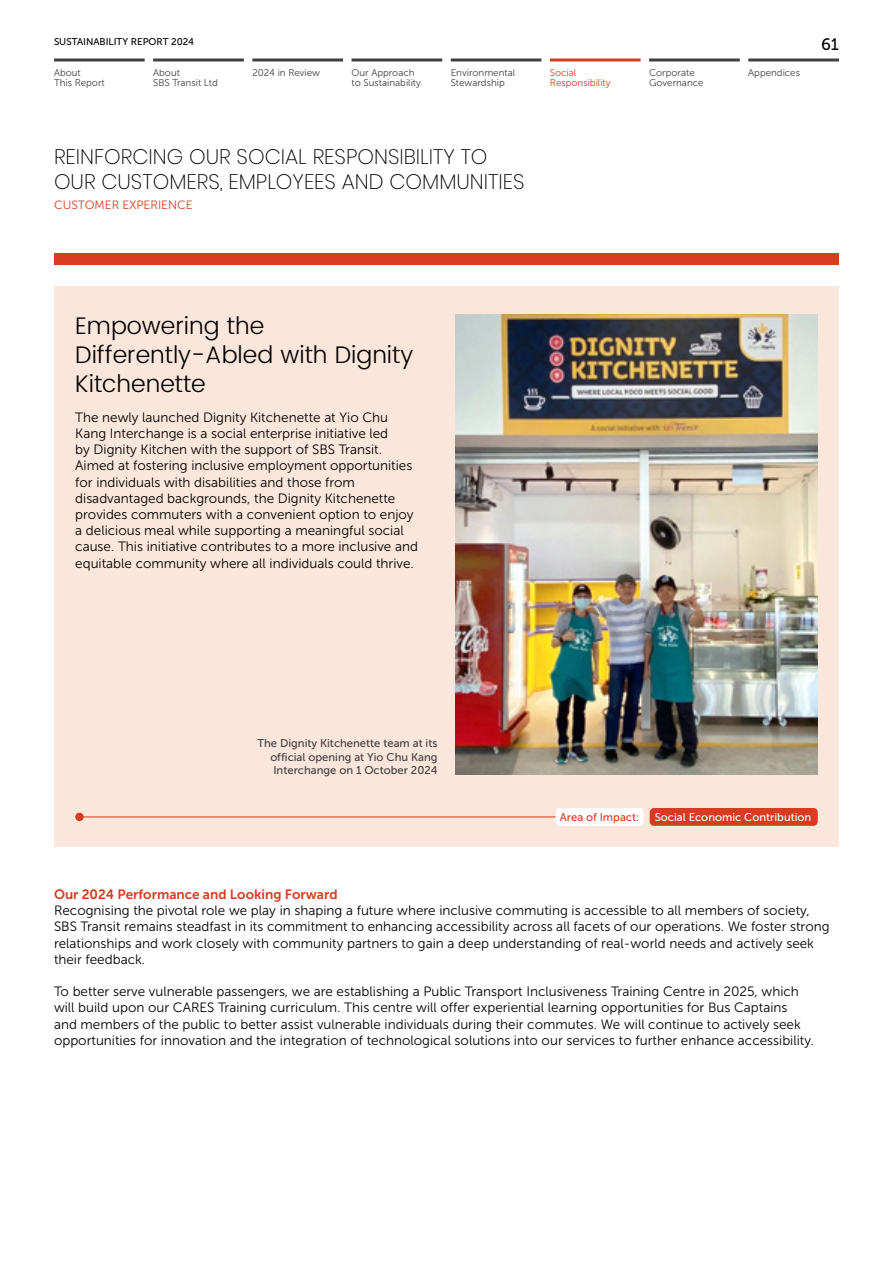
<style>
.page{position:relative;width:893px;height:1263px;background:#fff}
.page>*{position:absolute;margin:0;border:0;box-sizing:border-box;transform-origin:0 0}
.t1{font:300 24px/28.8px "Poppins";color:#000}
.t2{font:200 21px/25.2px "Poppins";color:#000}
.t3{font:16.5px "Museo Sans 500";color:#000}
.t4{font:13.5px/16.2px "Museo Sans 300";color:#000}
.t5{font:13.5px "Museo Sans 700";color:#d93b20}
.t6{font:12px "Museo Sans 300";color:#d93b20}
.t7{font:11.25px/13.5px "Museo Sans 500";color:#414042;text-align:justify}
.t8{font:11.25px "Museo Sans 500";color:#fff}
.t9{font:11.25px "Museo Sans 500";color:#d93b20}
.t10{font:9.75px/10.5px "Museo Sans 300";color:#414042}
.t11{font:9.75px "Museo Sans 500";color:#000}
.t12{font:9.75px/10.5px "Museo Sans 300";color:#d93b20}
</style>
<div class="page">
<div style="left:54px;top:286px;width:785px;height:561px;background:#fae6da"></div>
<div style="left:54px;top:253px;width:785px;height:12px;background:#d93b20"></div>
<img style="left:455px;top:314px;width:363px;height:460px">
<div style="left:650px;top:808px;width:168px;height:18px;background:#d93b20;border-radius:4px"></div>
<hr style="left:79px;top:816px;width:481px;height:1px;background:#d93b20">
<div style="left:75px;top:813px;width:9px;height:8px;background:#d93b20;border-radius:50%"></div>
<div style="left:556px;top:808px;width:88px;height:18px;background:#fff;border-radius:4px"></div>
<hr style="left:54px;top:59px;width:91px;height:3px;background:#414042">
<hr style="left:748px;top:59px;width:91px;height:3px;background:#414042">
<hr style="left:153px;top:59px;width:91px;height:3px;background:#414042">
<hr style="left:252px;top:59px;width:91px;height:3px;background:#414042">
<hr style="left:352px;top:59px;width:90px;height:3px;background:#414042">
<hr style="left:451px;top:59px;width:90px;height:3px;background:#414042">
<hr style="left:550px;top:59px;width:91px;height:3px;background:#d93b20">
<hr style="left:649px;top:59px;width:91px;height:3px;background:#414042">
<p class="t11" style="left:54px;top:37px;width:142px">SUSTAINABILITY REPORT 2024</p>
<p class="t10" style="left:153px;top:67px;width:66px">About<br>SBS Transit Ltd</p>
<p class="t10" style="left:649px;top:67px;width:56px">Corporate<br>Governance</p>
<p class="t10" style="left:252px;top:67px;width:69px">2024 in Review</p>
<p class="t10" style="left:352px;top:67px;width:71px">Our Approach to Sustainability</p>
<p class="t10" style="left:451px;top:67px;width:66px">Environmental<br>Stewardship</p>
<p class="t12" style="left:550px;top:67px;width:62px">Social<br>Responsibility</p>
<p class="t10" style="left:54px;top:67px;width:28px">About</p>
<p class="t10" style="left:748px;top:67px;width:53px">Appendices</p>
<p class="t10" style="left:54px;top:78px;width:52px">This Report</p>
<p class="t3" style="left:821px;top:36px;width:19px">61</p>
<h2 class="t2" style="left:54px;top:144px;width:472px">REINFORCING OUR SOCIAL RESPONSIBILITY TO<br>OUR CUSTOMERS, EMPLOYEES AND COMMUNITIES</h2>
<p class="t6" style="left:54px;top:198px;width:140px">CUSTOMER EXPERIENCE</p>
<h1 class="t1" style="left:75px;top:312px;width:339px">Empowering the<br>Differently-Abled with Dignity<br>Kitchenette</h1>
<p class="t4" style="left:75px;top:409px;width:344px">The newly launched Dignity Kitchenette at Yio Chu Kang Interchange is a social enterprise initiative led<br>by Dignity Kitchen with the support of SBS Transit.<br>Aimed at fostering inclusive employment opportunities for individuals with disabilities and those from disadvantaged backgrounds, the Dignity Kitchenette provides commuters with a convenient option to enjoy a delicious meal while supporting a meaningful social cause. This initiative contributes to a more inclusive and equitable community where all individuals could thrive.</p>
<p class="t7" style="left:270px;top:736px;width:169px;text-indent:-13px">The Dignity Kitchenette team at its official opening at Yio Chu Kang Interchange on 1 October 2024</p>
<p class="t9" style="left:560px;top:811px;width:81px">Area of Impact:</p>
<p class="t8" style="left:655px;top:811px;width:158px">Social Economic Contribution</p>
<p class="t5" style="left:54px;top:887px;width:285px">Our 2024 Performance and Looking Forward</p>
<p class="t4" style="left:54px;top:902px;width:777px">Recognising the pivotal role we play in shaping a future where inclusive commuting is accessible to all members of society, SBS Transit remains steadfast in its commitment to enhancing accessibility across all facets of our operations. We foster strong relationships and work closely with community partners to gain a deep understanding of real-world needs and actively seek their feedback.</p>
<p class="t4" style="left:54px;top:983px;width:762px">To better serve vulnerable passengers, we are establishing a Public Transport Inclusiveness Training Centre in 2025, which will build upon our CARES Training curriculum. This centre will offer experiential learning opportunities for Bus Captains<br>and members of the public to better assist vulnerable individuals during their commutes. We will continue to actively seek opportunities for innovation and the integration of technological solutions into our services to further enhance accessibility.</p>
</div>
